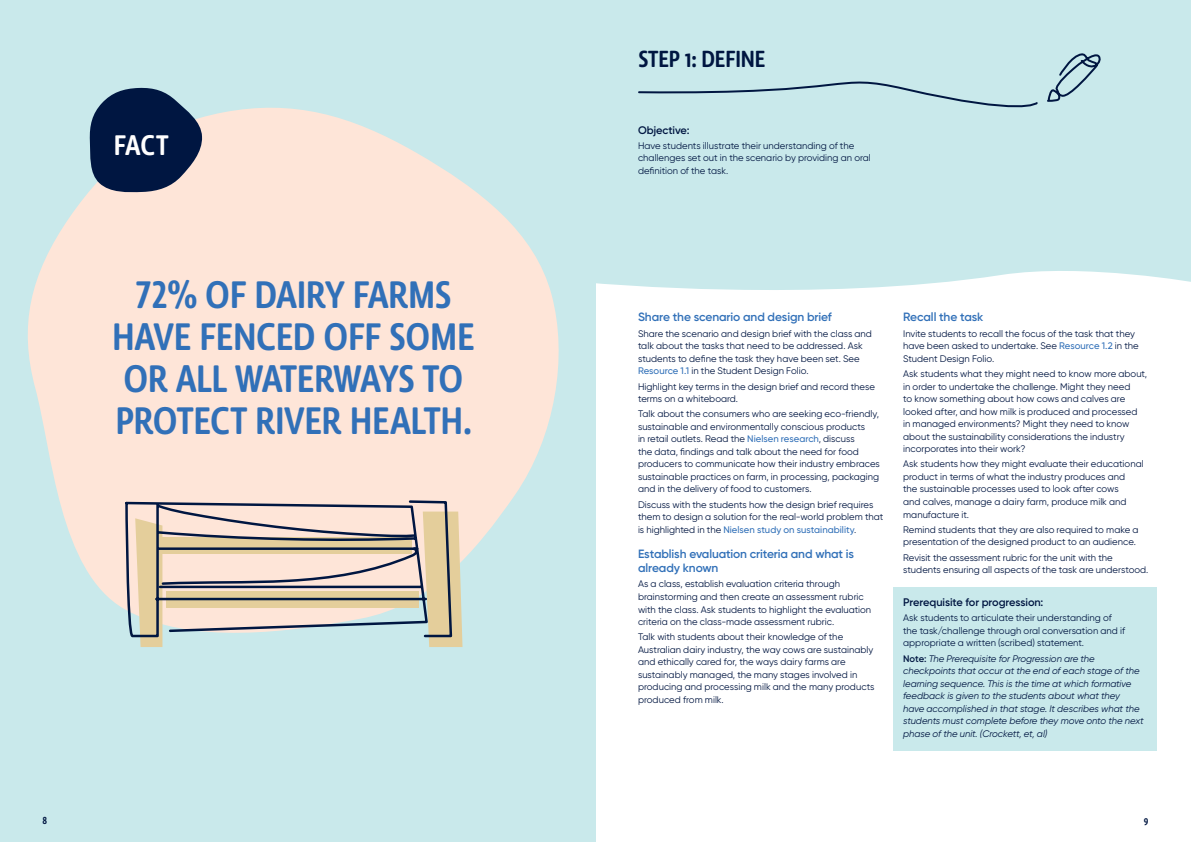
<style>
.page{position:relative;width:1191px;height:842px;background:#fff}
.page>*{position:absolute;margin:0;border:0;box-sizing:border-box;transform-origin:0 0}
.t1{font:500 46px/42px "Lemon Sans Rnd Cnd";letter-spacing:-.015em;color:#3170b8;text-align:center}
.t2{font:500 34px "Lemon Sans Rnd Cnd";color:#fff}
.t3{font:500 28px "Lemon Sans Rnd Cnd";letter-spacing:-.01em;color:#001641}
.t4{font:600 12px/14px "Gilroy";letter-spacing:-.01em;color:#3170b8}
.t5{font:500 12px "Lemon Sans Rnd Cnd";color:#001641}
.t6{font:600 11px "Gilroy";letter-spacing:-.005em;color:#001641}
.t7{font:9.5px/12.5px "Gilroy";color:#001641}
.t8{font:italic 9.5px/12.5px "Gilroy";letter-spacing:-.005em;color:#001641}
.s1{font-weight:500;color:#3170b8}
.s2{font-weight:600;font-style:normal}
</style>
<div class="page">
<svg style="left:595px;top:0;width:596px;height:303px;background:#cdeaec"></svg>
<div style="left:0;top:0;width:595px;height:842px;background:#c9e9eb"></div>
<div style="left:637px;top:72px;width:401px;height:47px;background:#c9e9eb"></div>
<svg style="left:1045px;top:52px;width:60px;height:51px;background:#accad2"></svg>
<div style="left:893px;top:587px;width:264px;height:163px;background:#c9e9eb"></div>
<svg style="left:27px;top:107px;width:532px;height:539px;fill:#fee5d8"></svg>
<svg style="left:89px;top:87px;width:114px;height:106px;background:#324565"></svg>
<svg style="left:135px;top:638px;width:27px;height:9px"></svg>
<svg style="left:423px;top:512px;width:39px;height:135px"></svg>
<svg style="left:124px;top:499px;width:329px;height:139px;background:#cdc0b2"></svg>
<h2 class="t2" style="left:113px;top:125px;width:57px">FACT</h2>
<h1 class="t1" style="left:112px;top:273px;width:364px">72% OF DAIRY FARMS<br>HAVE FENCED OFF SOME<br>OR ALL WATERWAYS TO<br>PROTECT RIVER HEALTH.</h1>
<p class="t5" style="left:43px;top:814px;width:6px">8</p>
<h3 class="t3" style="left:638px;top:43px;width:129px">STEP 1: DEFINE</h3>
<p class="t6" style="left:638px;top:123px;width:53px">Objective:</p>
<p class="t7" style="left:638px;top:139px;width:234px">Have students illustrate their understanding of the challenges set out in the scenario by providing an oral definition of the task.</p>
<p class="t4" style="left:638px;top:310px;width:195px">Share the scenario and design brief</p>
<p class="t7" style="left:638px;top:327px;width:235px">Share the scenario and design brief with the class and talk about the tasks that need to be addressed. Ask students to define the task they have been set. See <span class="s1">Resource 1.1</span> in the Student Design Folio.</p>
<p class="t7" style="left:638px;top:380px;width:238px">Highlight key terms in the design brief and record these terms on a whiteboard.</p>
<p class="t7" style="left:638px;top:408px;width:243px">Talk about the consumers who are seeking eco-friendly, sustainable and environmentally conscious products<br>in retail outlets. Read the <span class="s1">Nielsen research</span>, discuss<br>the data, findings and talk about the need for food producers to communicate how their industry embraces sustainable practices on farm, in processing, packaging and in the delivery of food to customers.</p>
<p class="t7" style="left:638px;top:498px;width:247px">Discuss with the students how the design brief requires them to design a solution for the real-world problem that is highlighted in the <span class="s1">Nielsen study on sustainability</span>.</p>
<p class="t4" style="left:638px;top:547px;width:218px">Establish evaluation criteria and what is already known</p>
<p class="t7" style="left:638px;top:578px;width:235px">As a class, establish evaluation criteria through brainstorming and then create an assessment rubric with the class. Ask students to highlight the evaluation criteria on the class-made assessment rubric.</p>
<p class="t7" style="left:638px;top:631px;width:238px">Talk with students about their knowledge of the Australian dairy industry, the way cows are sustainably and ethically cared for, the ways dairy farms are sustainably managed, the many stages involved in producing and processing milk and the many products produced from milk.</p>
<p class="t4" style="left:903px;top:310px;width:82px">Recall the task</p>
<p class="t7" style="left:903px;top:327px;width:237px">Invite students to recall the focus of the task that they have been asked to undertake. See <span class="s1">Resource 1.2</span> in the<br>Student Design Folio.</p>
<p class="t7" style="left:903px;top:367px;width:245px">Ask students what they might need to know more about, in order to undertake the challenge. Might they need<br>to know something about how cows and calves are looked after, and how milk is produced and processed<br>in managed environments? Might they need to know about the sustainability considerations the industry incorporates into their work?</p>
<p class="t7" style="left:903px;top:458px;width:242px">Ask students how they might evaluate their educational product in terms of what the industry produces and<br>the sustainable processes used to look after cows<br>and calves, manage a dairy farm, produce milk and manufacture it.</p>
<p class="t7" style="left:903px;top:523px;width:237px">Remind students that they are also required to make a presentation of the designed product to an audience.</p>
<p class="t7" style="left:903px;top:551px;width:247px">Revisit the assessment rubric for the unit with the students ensuring all aspects of the task are understood.</p>
<p class="t6" style="left:903px;top:595px;width:142px">Prerequisite for progression:</p>
<p class="t7" style="left:903px;top:612px;width:223px">Ask students to articulate their understanding of the task/challenge through oral conversation and if appropriate a written (scribed) statement.</p>
<p class="t8" style="left:903px;top:652px;width:242px"><span class="s2">Note:</span> The Prerequisite for Progression are the checkpoints that occur at the end of each stage of the learning sequence. This is the time at which formative feedback is given to the students about what they<br>have accomplished in that stage. It describes what the students must complete before they move onto the next phase of the unit. (Crockett, et, al)</p>
<p class="t5" style="left:1143px;top:814px;width:6px">9</p>
</div>
